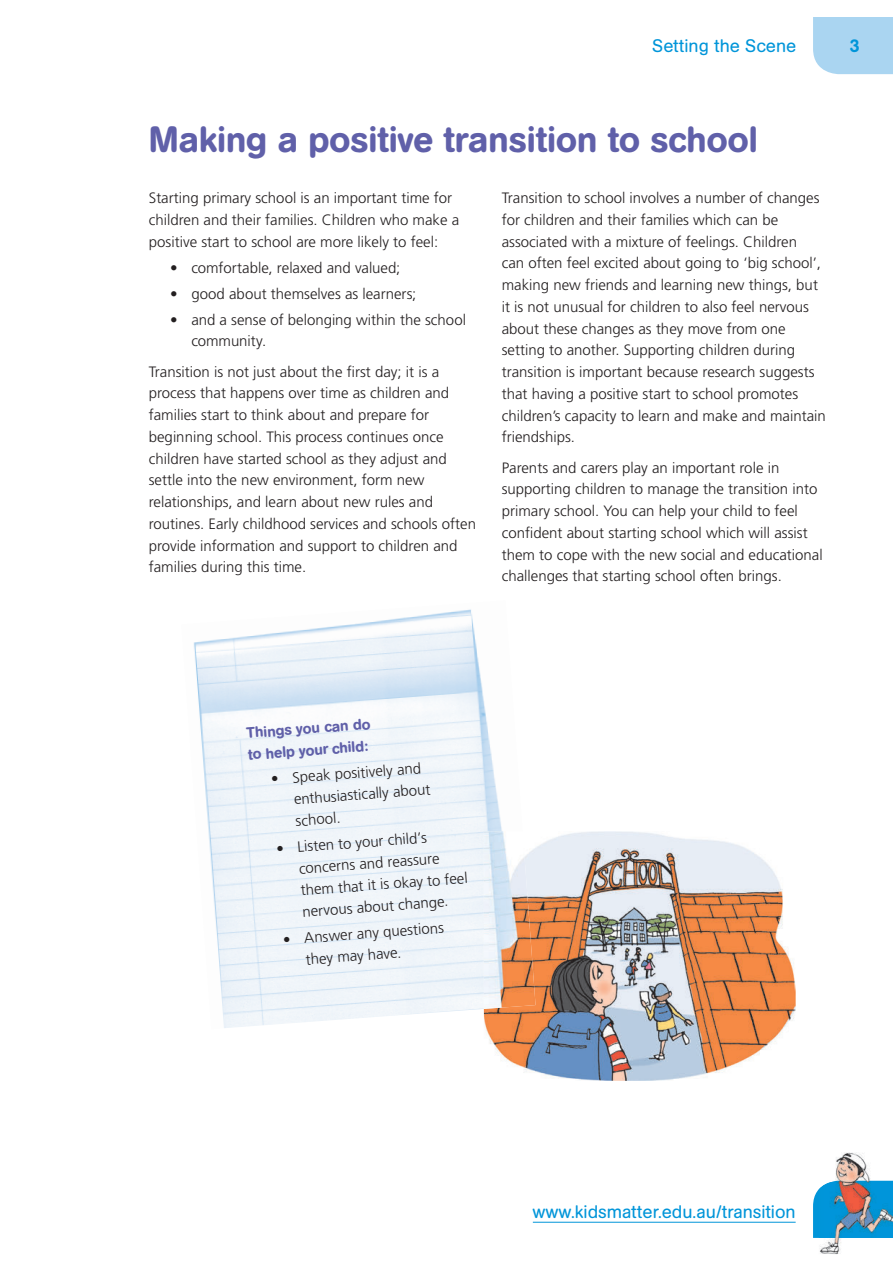
<style>
.page{position:relative;width:893px;height:1263px;background:#fff}
.page>*{position:absolute;margin:0;border:0;box-sizing:border-box;transform-origin:0 0}
.t1{font:500 36px "AG Book Rounded BQ";color:#6060a9}
.t2{font:18px "AG Book Rounded BQ";color:#0095d9}
.t3{font:500 18px "AG Book Rounded BQ";color:#0095d9}
.t4{font:300 15px/21.8px "Frutiger";color:#231f20}
.t5{font:500 15px/21.8px "AG Book Rounded BQ";color:#6060a9}
</style>
<div class="page">
<div style="left:813px;top:17px;width:80px;height:57px;background:#aad5f1"></div>
<svg style="left:813px;top:1189px;width:6px;height:49px"></svg>
<img style="left:484px;top:831px;width:312px;height:250px">
<img style="left:819px;top:1152px;width:74px;height:102px">
<img style="left:819px;top:1181px;width:74px;height:57px">
<img style="left:193px;top:609px;width:309px;height:298px">
<img style="left:214px;top:907px;width:270px;height:121px">
<img style="left:482px;top:907px;width:2px;height:28px">
<img style="left:484px;top:831px;width:52px;height:178px">
<hr style="left:533px;top:1222px;width:263px;height:1px;background:#0095d9">
<p class="t2" style="left:652px;top:36px;width:146px">Setting the Scene</p>
<p class="t3" style="left:850px;top:35px;width:12px">3</p>
<h1 class="t1" style="left:149px;top:118px;width:610px">Making a positive transition to school</h1>
<p class="t4" style="left:149px;top:187px;width:312px">Starting primary school is an important time for children and their families. Children who make a positive start to school are more likely to feel:</p>
<p class="t4" style="left:170px;top:257px;width:232px">• comfortable, relaxed and valued;</p>
<p class="t4" style="left:170px;top:283px;width:248px">• good about themselves as learners;</p>
<p class="t4" style="left:191px;top:308px;width:276px;text-indent:-21px">• and a sense of belonging within the school community.</p>
<p class="t4" style="left:149px;top:361px;width:329px">Transition is not just about the first day; it is a process that happens over time as children and families start to think about and prepare for beginning school. This process continues once children have started school as they adjust and settle into the new environment, form new relationships, and learn about new rules and routines. Early childhood services and schools often provide information and support to children and families during this time.</p>
<p class="t4" style="left:502px;top:187px;width:326px">Transition to school involves a number of changes for children and their families which can be associated with a mixture of feelings. Children<br>can often feel excited about going to ‘big school’, making new friends and learning new things, but it is not unusual for children to also feel nervous about these changes as they move from one setting to another. Supporting children during transition is important because research suggests that having a positive start to school promotes children’s capacity to learn and make and maintain friendships.</p>
<p class="t4" style="left:502px;top:457px;width:322px">Parents and carers play an important role in supporting children to manage the transition into primary school. You can help your child to feel confident about starting school which will assist them to cope with the new social and educational challenges that starting school often brings.</p>
<p class="t5" style="left:246px;top:722px;width:126px;rotate:-4deg">Things you can do to help your child:</p>
<p class="t4" style="left:292px;top:766px;width:138px;text-indent:-21px;rotate:-4deg">• Speak positively and enthusiastically about school.</p>
<p class="t4" style="left:297px;top:835px;width:169px;text-indent:-21px;rotate:-4deg">• Listen to your child’s concerns and reassure them that it is okay to feel nervous about change.</p>
<p class="t4" style="left:304px;top:926px;width:141px;text-indent:-21px;rotate:-4deg">• Answer any questions they may have.</p>
<p class="t2" style="left:533px;top:1201px;width:264px">www.kidsmatter.edu.au/transition</p>
</div>
